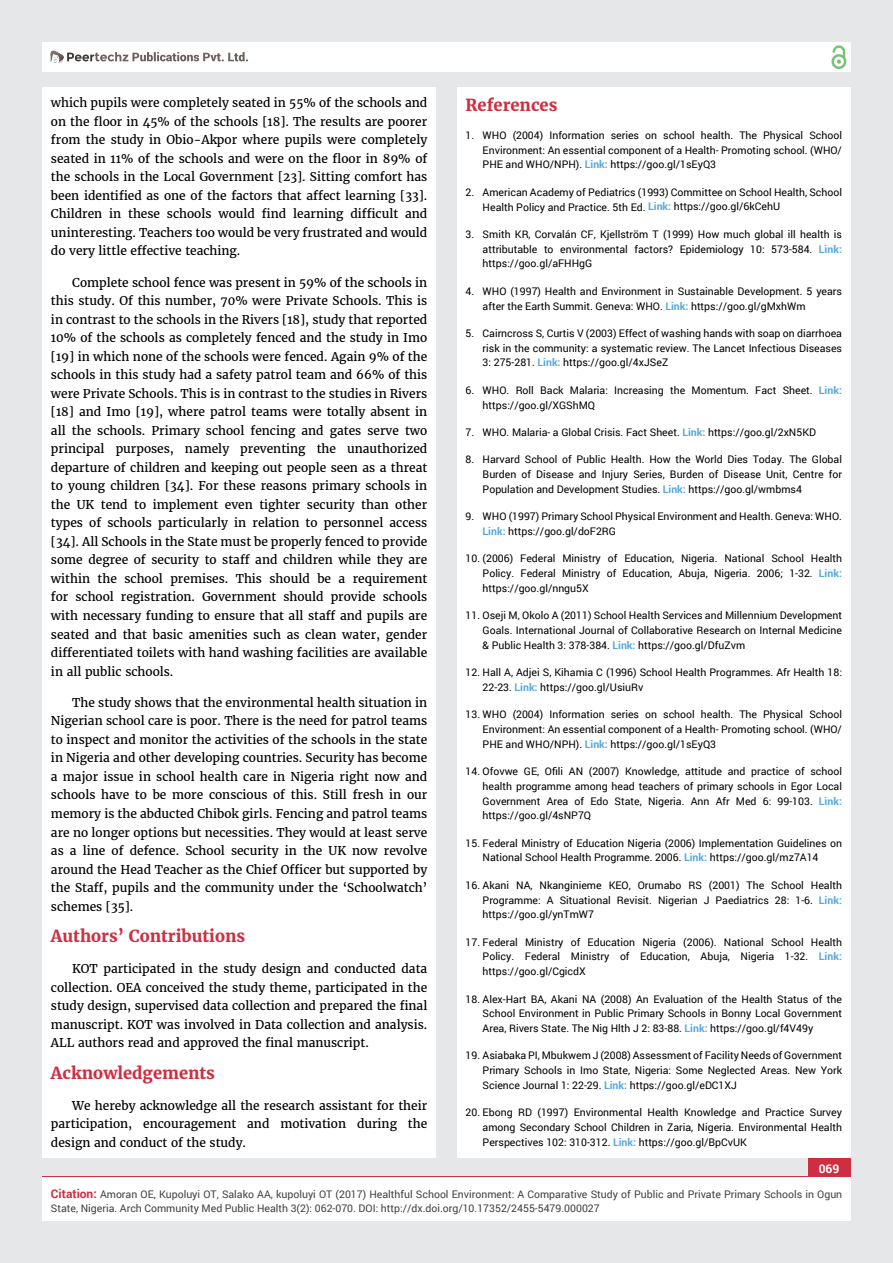
<style>
.page{position:relative;width:893px;height:1263px;background:#e6e7e8}
.page>*{position:absolute;margin:0;border:0;box-sizing:border-box;transform-origin:0 0}
.t1{font:700 16.5px "Merriweather";color:#cf2e41}
.t2{font:12px/18.6px "Merriweather";color:#000;text-align:justify}
.t3{font:700 12px "Roboto";color:#fff}
.t4{font:10.5px/14.7px "Roboto";color:#000;text-align:justify}
.t5{font:10.5px/13.5px "Roboto";color:#414042}
.s1{font-weight:700;color:#56a8dd}
.s2{font-weight:700;font-size:12px;color:#cf2e41}
</style>
<div class="page">
<div style="left:42px;top:43px;width:808px;height:29px;background:#fff"></div>
<div style="left:831px;top:54px;width:15px;height:15px;border:2px solid #74c273;border-radius:50%"></div>
<svg style="left:831px;top:45px;width:15px;height:19px"></svg>
<div style="left:808px;top:1157px;width:42px;height:43px;background:#cf2e41"></div>
<svg style="left:49px;top:50px;width:199px;height:14px"></svg>
<div style="left:42px;top:1177px;width:809px;height:43px;background:#fff"></div>
<div style="left:42px;top:87px;width:394px;height:1070px;background:#fff"></div>
<div style="left:457px;top:87px;width:393px;height:1070px;background:#fff"></div>
<p class="t2" style="left:51px;top:94px;width:378px">which pupils were completely seated in 55% of the schools and on the floor in 45% of the schools [18]. The results are poorer from the study in Obio-Akpor where pupils were completely seated in 11% of the schools and were on the floor in 89% of the schools in the Local Government [23]. Sitting comfort has been identified as one of the factors that affect learning [33].<br>Children in these schools would find learning difficult and uninteresting. Teachers too would be very frustrated and would do very little effective teaching.</p>
<p class="t2" style="left:51px;top:273px;width:378px;text-indent:21px">Complete school fence was present in 59% of the schools in this study. Of this number, 70% were Private Schools. This is in contrast to the schools in the Rivers [18], study that reported 10% of the schools as completely fenced and the study in Imo [19] in which none of the schools were fenced. Again 9% of the schools in this study had a safety patrol team and 66% of this were Private Schools. This is in contrast to the studies in Rivers [18] and Imo [19], where patrol teams were totally absent in all the schools. Primary school fencing and gates serve two principal purposes, namely preventing the unauthorized departure of children and keeping out people seen as a threat to young children [34]. For these reasons primary schools in the UK tend to implement even tighter security than other types of schools particularly in relation to personnel access [34]. All Schools in the State must be properly fenced to provide some degree of security to staff and children while they are within the school premises. This should be a requirement for school registration. Government should provide schools with necessary funding to ensure that all staff and pupils are seated and that basic amenities such as clean water, gender differentiated toilets with hand washing facilities are available in all public schools.</p>
<p class="t2" style="left:51px;top:693px;width:378px;text-indent:21px">The study shows that the environmental health situation in Nigerian school care is poor. There is the need for patrol teams to inspect and monitor the activities of the schools in the state in Nigeria and other developing countries. Security has become a major issue in school health care in Nigeria right now and schools have to be more conscious of this. Still fresh in our memory is the abducted Chibok girls. Fencing and patrol teams are no longer options but necessities. They would at least serve as a line of defence. School security in the UK now revolve around the Head Teacher as the Chief Officer but supported by the Staff, pupils and the community under the ‘Schoolwatch’ schemes [35].</p>
<h1 class="t1" style="left:51px;top:926px;width:196px">Authors’ Co ntributions</h1>
<p class="t2" style="left:51px;top:960px;width:378px;text-indent:21px">KOT participated in the study design and conducted data collection. OEA conceived the study theme, participated in the study design, supervised data collection and prepared the final manuscript. KOT was involved in Data collection and analysis.<br>ALL authors read and approved the final manuscript.</p>
<h1 class="t1" style="left:51px;top:1062px;width:165px">Acknowledge ments</h1>
<p class="t2" style="left:51px;top:1096px;width:378px;text-indent:21px">We hereby acknowledge all the research assistant for their participation, encouragement and motivation during the design and conduct of the study.</p>
<h1 class="t1" style="left:466px;top:95px;width:93px">References</h1>
<p class="t4" style="left:483px;top:128px;width:361px;text-indent:-17px">1. WHO (2004) Information series on school health. The Physical School Environment: An essential component of a Health- Promoting school. (WHO/ PHE and WHO/NPH). <span class="s1">Link:</span> https://goo.gl/1sEyQ3</p>
<p class="t4" style="left:483px;top:184px;width:361px;text-indent:-17px">2. American Academy of Pediatrics (1993) Committee on School Health, School<br>Health Policy and Practice. 5th Ed. <span class="s1">Link:</span> https://goo.gl/6kCehU</p>
<p class="t4" style="left:483px;top:227px;width:361px;text-indent:-17px">3. Smith KR, Corvalán CF, Kjellström T (1999) How much global ill health is attributable to environmental factors? Epidemiology 10: 573-584. <span class="s1">Link: </span>https://goo.gl/aFHHgG</p>
<p class="t4" style="left:483px;top:283px;width:361px;text-indent:-17px">4. WHO (1997) Health and Environment in Sustainable Development. 5 years after the Earth Summit. Geneva: WHO. <span class="s1">Link:</span> https://goo.gl/gMxhWm</p>
<p class="t4" style="left:483px;top:326px;width:361px;text-indent:-17px">5. Cairncross S, Curtis V (2003) Effect of washing hands with soap on diarrhoea risk in the community: a systematic review. The Lancet Infectious Diseases 3: 275-281. <span class="s1">Link:</span> https://goo.gl/4xJSeZ</p>
<p class="t4" style="left:483px;top:382px;width:361px;text-indent:-17px">6. WHO. Roll Back Malaria: Increasing the Momentum. Fact Sheet. <span class="s1">Link: </span>https://goo.gl/XGShMQ</p>
<p class="t4" style="left:466px;top:425px;width:352px">7. WHO. Malaria- a Global Crisis. Fact Sheet. <span class="s1">Link:</span> https://goo.gl/2xN5KD</p>
<p class="t4" style="left:483px;top:452px;width:361px;text-indent:-17px">8. Harvard School of Public Health. How the World Dies Today. The Global Burden of Disease and Injury Series, Burden of Disease Unit, Centre for Population and Development Studies. <span class="s1">Link:</span> https://goo.gl/wmbms4</p>
<p class="t4" style="left:483px;top:509px;width:361px;text-indent:-17px">9. WHO (1997) Primary School Physical Environment and Health. Geneva: WHO.<br><span class="s1">Link:</span> https://goo.gl/doF2RG</p>
<p class="t4" style="left:483px;top:551px;width:361px;text-indent:-17px">10. (2006) Federal Ministry of Education, Nigeria. National School Health Policy. Federal Ministry of Education, Abuja, Nigeria. 2006; 1-32. <span class="s1">Link: </span>https://goo.gl/nngu5X</p>
<p class="t4" style="left:483px;top:608px;width:361px;text-indent:-17px">11. Oseji M, Okolo A (2011) School Health Services and Millennium Development Goals. International Journal of Collaborative Research on Internal Medicine &amp; Public Health 3: 378-384. <span class="s1">Link:</span> https://goo.gl/DfuZvm</p>
<p class="t4" style="left:483px;top:665px;width:361px;text-indent:-17px">12. Hall A, Adjei S, Kihamia C (1996) School Health Programmes. Afr Health 18:<br>22-23. <span class="s1">Link:</span> https://goo.gl/UsiuRv</p>
<p class="t4" style="left:483px;top:707px;width:361px;text-indent:-17px">13. WHO (2004) Information series on school health. The Physical School Environment: An essential component of a Health- Promoting school. (WHO/ PHE and WHO/NPH). <span class="s1">Link:</span> https://goo.gl/1sEyQ3</p>
<p class="t4" style="left:483px;top:764px;width:361px;text-indent:-17px">14. Ofovwe GE, Ofili AN (2007) Knowledge, attitude and practice of school health programme among head teachers of primary schools in Egor Local Government Area of Edo State, Nigeria. Ann Afr Med 6: 99-103. <span class="s1">Link: </span>https://goo.gl/4sNP7Q</p>
<p class="t4" style="left:483px;top:835px;width:361px;text-indent:-17px">15. Federal Ministry of Education Nigeria (2006) Implementation Guidelines on<br>National School Health Programme. 2006. <span class="s1">Link:</span> https://goo.gl/mz7A14</p>
<p class="t4" style="left:483px;top:877px;width:361px;text-indent:-17px">16. Akani NA, Nkanginieme KEO, Orumabo RS (2001) The School Health Programme: A Situational Revisit. Nigerian J Paediatrics 28: 1-6. <span class="s1">Link: </span>https://goo.gl/ynTmW7</p>
<p class="t4" style="left:483px;top:934px;width:361px;text-indent:-17px">17. Federal Ministry of Education Nigeria (2006). National School Health Policy. Federal Ministry of Education, Abuja, Nigeria 1-32. <span class="s1">Link: </span>https://goo.gl/CgicdX</p>
<p class="t4" style="left:483px;top:991px;width:361px;text-indent:-17px">18. Alex-Hart BA, Akani NA (2008) An Evaluation of the Health Status of the School Environment in Public Primary Schools in Bonny Local Government Area, Rivers State. The Nig Hlth J 2: 83-88. <span class="s1">Link:</span> https://goo.gl/f4V49y</p>
<p class="t4" style="left:483px;top:1048px;width:361px;text-indent:-17px">19. Asiabaka PI, Mbukwem J (2008) Assessment of Facility Needs of Government Primary Schools in Imo State, Nigeria: Some Neglected Areas. New York Science Journal 1: 22-29. <span class="s1">Link:</span> https://goo.gl/eDC1XJ</p>
<p class="t4" style="left:483px;top:1105px;width:361px;text-indent:-17px">20. Ebong RD (1997) Environmental Health Knowledge and Practice Survey among Secondary School Children in Zaria, Nigeria. Environmental Health Perspectives 102: 310-312. <span class="s1">Link:</span> https://goo.gl/BpCvUK</p>
<p class="t3" style="left:819px;top:1161px;width:22px">069</p>
<p class="t5" style="left:51px;top:1188px;width:793px"><span class="s2">Citation:</span> Amoran OE, Kupoluyi OT, Salako AA, kupoluyi OT (2017) Healthful School Environment: A Comparative Study of Public and Private Primary Schools in Ogun<br>State, Nigeria. Arch Community Med Public Health 3(2): 062-070. DOI: http://dx.doi.org/10.17352/2455-5479.000027</p>
</div>
